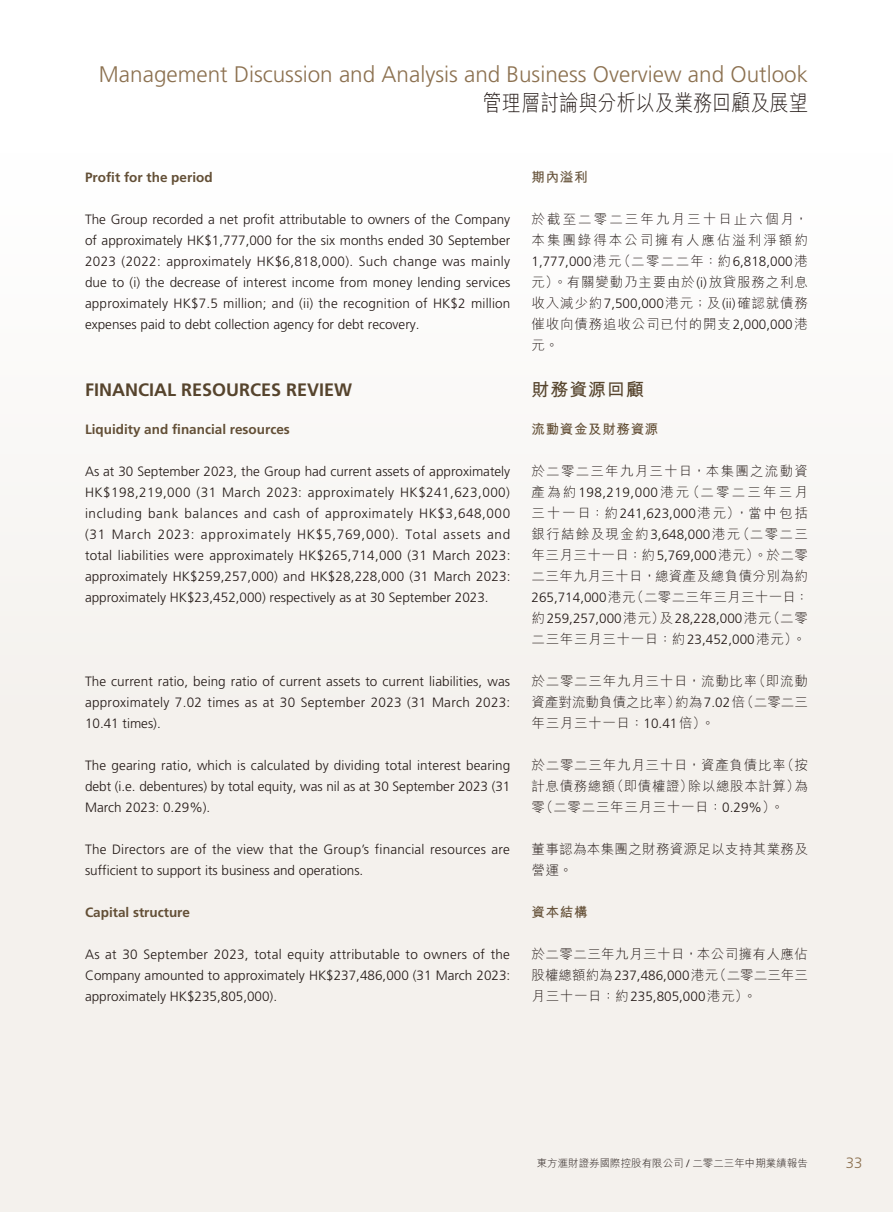
<style>
.page{position:relative;width:893px;height:1212px;background:#fff}
.page>*{position:absolute;margin:0;border:0;box-sizing:border-box;transform-origin:0 0}
.t1{font:300 22.5px "Frutiger LT Std";color:#8c7150}
.t2{font:300 22.5px "M Hei HK";color:#231916;scale:.85 1}
.t3{font:700 18px "Frutiger LT Std";color:#56442d}
.t4{font:700 18px "M Hei HK";letter-spacing:.05em;color:#56442d}
.t5{font:300 15px "Frutiger LT Std";color:#8c7150}
.t6{font:300 13.5px/21px "Frutiger LT Std";color:#231916;text-align:justify}
.t7{font:300 13.5px/21px "M Hei HK";letter-spacing:.05em;color:#231916;text-align:justify}
.t8{font:300 13.5px/21px "Frutiger LT Std";letter-spacing:.02em;color:#231916}
.t9{font:700 13.5px "Frutiger LT Std";color:#634f36}
.t10{font:300 13.5px/21px "M Hei HK";letter-spacing:.145em;color:#231916}
.t11{font:300 13.5px/21px "M Hei HK";letter-spacing:.025em;color:#231916}
.t12{font:700 13.5px "M Hei HK";letter-spacing:.05em;color:#634f36}
.t13{font:300 10.5px "M Hei HK";color:#231916}
.s1{font-family:"M Hei HK"}
.s2{font-family:"Frutiger LT Std"}
</style>
<div class="page">
<div style="left:0;top:153px;width:893px;height:1059px;background:#f4f1ed"></div>
<h1 class="t1" style="left:99px;top:62px;width:710px">Management Discussion and Analysis and Business Overview and Outlook</h1>
<h1 class="t2" style="left:483px;top:91px;width:384px">管理層討論與分析以及業務回顧及展望</h1>
<p class="t9" style="left:85px;top:170px;width:129px">Profit for the period</p>
<p class="t6" style="left:85px;top:209px;width:427px">The Group recorded a net profit attributable to owners of the Company of approximately HK$1,777,000 for the six months ended 30 September 2023 (2022: approximately HK$6,818,000). Such change was mainly due to (i) the decrease of interest income from money lending services approximately HK$7.5 million; and (ii) the recognition of HK$2 million expenses paid to debt collection agency for debt recovery.</p>
<h2 class="t3" style="left:85px;top:379px;width:269px">FINANCIAL RESOURCES REVIEW</h2>
<p class="t9" style="left:85px;top:422px;width:206px">Liquidity and financial resources</p>
<p class="t6" style="left:85px;top:461px;width:427px">As at 30 September 2023, the Group had current assets of approximately HK$198,219,000 (31 March 2023: approximately HK$241,623,000) including bank balances and cash of approximately HK$3,648,000 (31 March 2023: approximately HK$5,769,000). Total assets and total liabilities were approximately HK$265,714,000 (31 March 2023: approximately HK$259,257,000) and HK$28,228,000 (31 March 2023: approximately HK$23,452,000) respectively as at 30 September 2023.</p>
<p class="t6" style="left:85px;top:671px;width:427px">The current ratio, being ratio of current assets to current liabilities, was approximately 7.02 times as at 30 September 2023 (31 March 2023:<br>10.41 times).</p>
<p class="t6" style="left:85px;top:755px;width:427px">The gearing ratio, which is calculated by dividing total interest bearing debt (i.e. debentures) by total equity, was nil as at 30 September 2023 (31<br>March 2023: 0.29%).</p>
<p class="t8" style="left:85px;top:839px;width:426px">The Directors are of the view that the Group’s financial resources are sufficient to support its business and operations.</p>
<p class="t9" style="left:85px;top:905px;width:107px">Capital structure</p>
<p class="t6" style="left:85px;top:944px;width:427px">As at 30 September 2023, total equity attributable to owners of the Company amounted to approximately HK$237,486,000 (31 March 2023: approximately HK$235,805,000).</p>
<p class="t12" style="left:531px;top:167px;width:58px">期內溢利</p>
<p class="t10" style="left:531px;top:208px;width:278px">於截至二零二三年九月三十日止六個月，本集團錄得本公司擁有人應佔溢利淨額約</p>
<p class="t6" style="left:531px;top:251px;width:278px">1,777,000<span class="s1">港元（二零二二年：約</span>6,818,000<span class="s1">港</span></p>
<p class="t7" style="left:531px;top:272px;width:278px">元）。有關變動乃主要由於<span class="s2">(i)</span>放貸服務之利息收入減少約<span class="s2">7,500,000</span>港元；及<span class="s2">(ii)</span>確認就債務催收向債務追收公司已付的開支<span class="s2">2,000,000</span>港元。</p>
<h2 class="t4" style="left:531px;top:376px;width:114px">財務資源回顧</h2>
<p class="t12" style="left:531px;top:419px;width:128px">流動資金及財務資源</p>
<p class="t7" style="left:531px;top:460px;width:279px">於二零二三年九月三十日，本集團之流動資產為約<span class="s2">198,219,000</span>港元（二零二三年三月三十一日：約<span class="s2">241,623,000</span>港元），當中包括銀行結餘及現金約<span class="s2">3,648,000</span>港元（二零二三年三月三十一日：約<span class="s2">5,769,000</span>港元）。於二零二三年九月三十日，總資產及總負債分別為約<span class="s2">265,714,000</span>港元（二零二三年三月三十一日：</p>
<p class="t6" style="left:531px;top:608px;width:278px"><span class="s1">約</span>259,257,000<span class="s1">港元）及</span>28,228,000<span class="s1">港元（二零</span></p>
<p class="t7" style="left:531px;top:629px;width:276px">二三年三月三十一日：約<span class="s2">23,452,000</span>港元）。</p>
<p class="t7" style="left:531px;top:671px;width:278px">於二零二三年九月三十日，流動比率（即流動資產對流動負債之比率）約為<span class="s2">7.02</span>倍（二零二三年三月三十一日：<span class="s2">10.41</span>倍）。</p>
<p class="t7" style="left:531px;top:755px;width:278px">於二零二三年九月三十日，資產負債比率（按計息債務總額（即債權證）除以總股本計算）為零（二零二三年三月三十一日：<span class="s2">0.29%</span>）。</p>
<p class="t11" style="left:531px;top:839px;width:278px">董事認為本集團之財務資源足以支持其業務及營運。</p>
<p class="t12" style="left:531px;top:902px;width:58px">資本結構</p>
<p class="t7" style="left:531px;top:944px;width:278px">於二零二三年九月三十日，本公司擁有人應佔股權總額約為<span class="s2">237,486,000</span>港元（二零二三年三月三十一日：約<span class="s2">235,805,000</span>港元）。</p>
<p class="t13" style="left:537px;top:1157px;width:273px">東方滙財證券國際控股有限公司 <span class="s2">/</span> 二零二三年中期業績報告</p>
<p class="t5" style="left:846px;top:1154px;width:18px">33</p>
</div>
